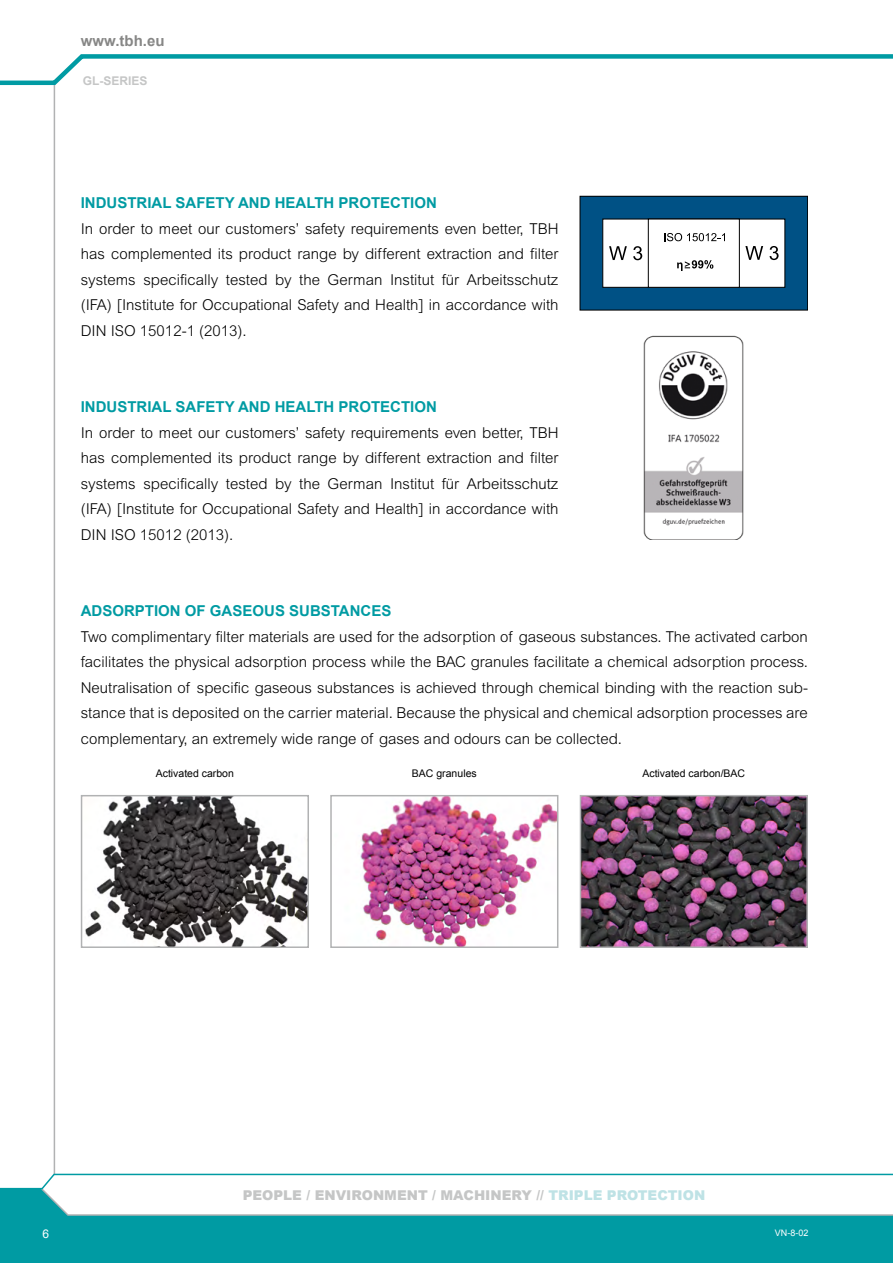
<style>
.page{position:relative;width:893px;height:1263px;background:#fff}
.page>*{position:absolute;margin:0;border:0;box-sizing:border-box;transform-origin:0 0}
.t1{font:300 15px/25.5px "Arial";color:#000;text-align:justify}
.t2{font:700 15px "Arial";color:#009ba3}
.t3{font:700 15px "Arial";color:#878786}
.t4{font:900 13.5px "Arial";color:#c5c6c6}
.t5{font:700 12px "Arial";color:#c5c6c6}
.t6{font:12px "Arial";color:#fff}
.t7{font:10.5px "Arial";color:#000}
.t8{font:9px "Arial";color:#fff}
.s1{color:#bee2e5}
</style>
<div class="page">
<hr style="left:54px;top:85px;width:1px;height:1089px;background:#b1b2b3">
<div style="left:0;top:1216px;width:893px;height:47px;background:#009ba3"></div>
<svg style="left:0;top:1173px;width:893px;height:43px"></svg>
<svg style="left:0;top:54px;width:893px;height:33px"></svg>
<img style="left:360px;top:798px;width:195px;height:147px">
<div style="left:330px;top:795px;width:228px;height:153px;border:2px solid #b1b2b3"></div>
<img style="left:583px;top:798px;width:222px;height:147px">
<div style="left:580px;top:795px;width:228px;height:153px;border:2px solid #b1b2b3"></div>
<img style="left:85px;top:798px;width:221px;height:147px">
<div style="left:81px;top:795px;width:228px;height:153px;border:2px solid #b1b2b3"></div>
<div style="left:580px;top:196px;width:228px;height:114px;background:#005185"></div>
<div style="left:580px;top:196px;width:228px;height:114px;border:1px solid #000"></div>
<div style="left:602px;top:219px;width:183px;height:69px;background:#fff;border:1px solid #000"></div>
<div style="left:648px;top:219px;width:92px;height:69px;background:#fff;border:1px solid #000"></div>
<svg style="left:745px;top:246px;width:18px;height:14px"></svg>
<svg style="left:769px;top:246px;width:10px;height:14px"></svg>
<svg style="left:609px;top:246px;width:18px;height:14px"></svg>
<svg style="left:633px;top:246px;width:9px;height:14px"></svg>
<svg style="left:664px;top:233px;width:61px;height:8px"></svg>
<svg style="left:677px;top:260px;width:36px;height:11px"></svg>
<img style="left:643px;top:336px;width:101px;height:204px">
<p class="t3" style="left:81px;top:31px;width:85px">www.tbh.eu</p>
<p class="t5" style="left:83px;top:73px;width:66px">GL-SERIES</p>
<p class="t2" style="left:81px;top:193px;width:358px">INDUSTRIAL SAFETY AND HEALTH PROTECTION</p>
<p class="t1" style="left:81px;top:216px;width:479px">In order to meet our customers’ safety requirements even better, TBH has complemented its product range by different extraction and filter systems specifically tested by the German Institut für Arbeitsschutz (IFA) [Institute for Occupational Safety and Health] in accordance with DIN ISO 15012-1 (2013).</p>
<p class="t2" style="left:81px;top:397px;width:358px">INDUSTRIAL SAFETY AND HEALTH PROTECTION</p>
<p class="t1" style="left:81px;top:420px;width:479px">In order to meet our customers’ safety requirements even better, TBH has complemented its product range by different extraction and filter systems specifically tested by the German Institut für Arbeitsschutz (IFA) [Institute for Occupational Safety and Health] in accordance with DIN ISO 15012 (2013).</p>
<p class="t2" style="left:81px;top:601px;width:312px">ADSORPTION OF GASEOUS SUBSTANCES</p>
<p class="t1" style="left:81px;top:624px;width:729px">Two complimentary filter materials are used for the adsorption of gaseous substances. The activated carbon facilitates the physical adsorption process while the BAC granules facilitate a chemical adsorption process.<br>Neutralisation of specific gaseous substances is achieved through chemical binding with the reaction sub&shy;stance that is deposited on the carrier material. Because the physical and chemical adsorption processes are complementary, an extremely wide range of gases and odours can be collected.</p>
<p class="t7" style="left:156px;top:766px;width:80px">Activated carbon</p>
<p class="t7" style="left:412px;top:766px;width:66px">BAC granules</p>
<p class="t7" style="left:642px;top:766px;width:104px">Activated carbon/BAC</p>
<p class="t6" style="left:43px;top:1225px;width:8px">6</p>
<p class="t4" style="left:243px;top:1186px;width:464px">PEOPLE / ENVIRONMENT / MACHINERY // <span class="s1">TRIPLE PROTECTION</span></p>
<p class="t8" style="left:775px;top:1226px;width:35px">VN-8-02</p>
</div>
